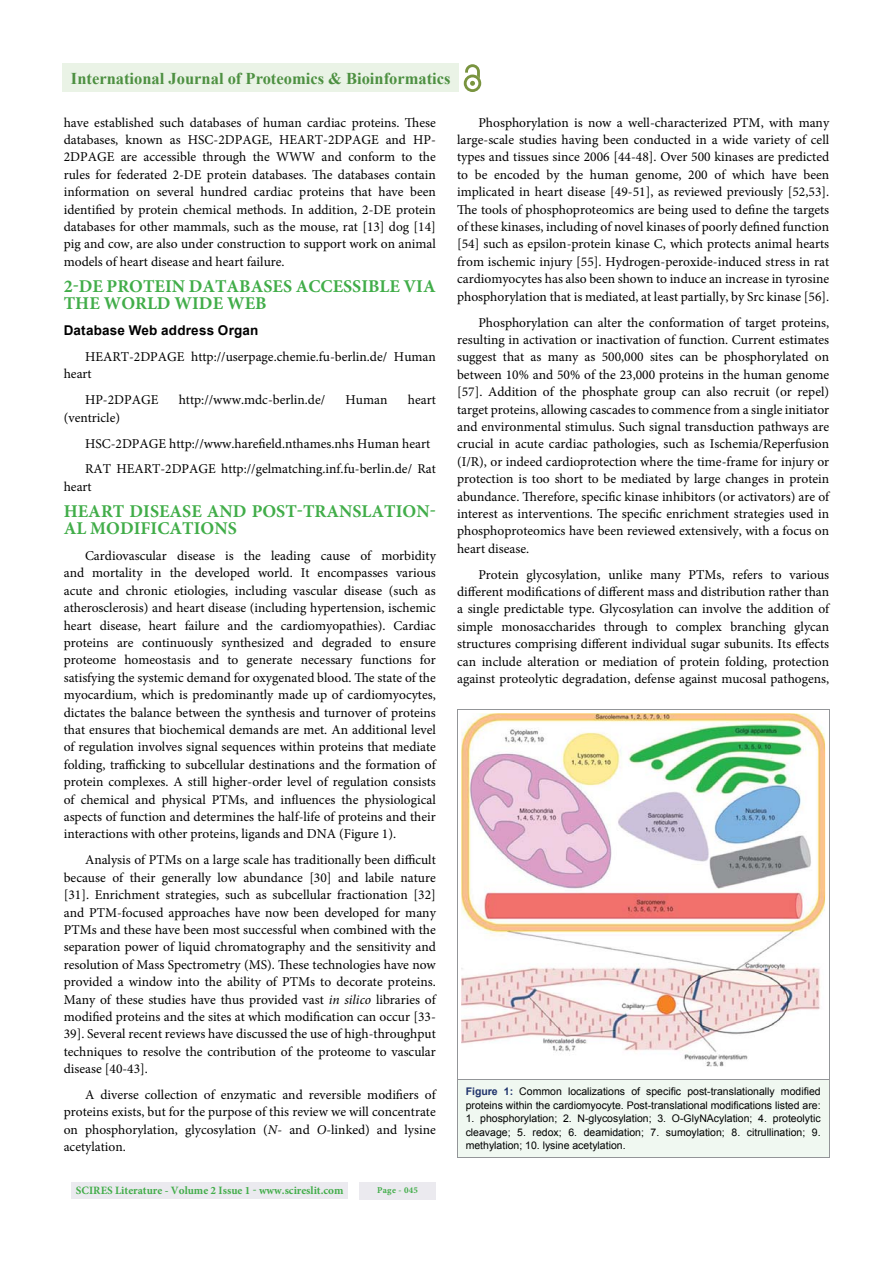
<style>
.page{position:relative;width:893px;height:1263px;background:#fff}
.page>*{position:absolute;margin:0;border:0;box-sizing:border-box;transform-origin:0 0}
.t1{font:700 18px/17.4px "Minion Pro";color:#41ad49}
.t2{font:700 16.5px "Times New Roman";color:#4d9041}
.t3{font:13.5px/17.4px "Minion Pro";color:#000;text-align:justify}
.t4{font:700 13.5px "Arial";letter-spacing:.015em;color:#000}
.t5{font:700 11.25px "Minion Pro";color:#41ad49}
.t6{font:10.5px/13.5px "Arial";color:#000}
.t7{font:700 9px "Minion Pro";letter-spacing:.03em;color:#41ad49}
.s1{font-style:italic}
.s2{font-weight:700;color:#20336c}
</style>
<div class="page">
<div style="left:62px;top:64px;width:397px;height:28px;background:#eaf3e6"></div>
<img style="left:478px;top:67px;width:2px;height:8px">
<img style="left:464px;top:75px;width:17px;height:17px">
<svg style="left:465px;top:64px;width:13px;height:23px"></svg>
<div style="left:72px;top:1182px;width:276px;height:17px;background:#ebeaef"></div>
<div style="left:359px;top:1182px;width:77px;height:17px;background:#ebeaef"></div>
<div style="left:457px;top:1079px;width:372px;height:79px;background:#f0f8f1"></div>
<hr style="left:457px;top:1079px;width:372px;height:1px;background:#939598">
<hr style="left:457px;top:1158px;width:372px;height:1px;background:#939598">
<img style="left:461px;top:713px;width:364px;height:353px;border-radius:4px">
<p class="t2" style="left:71px;top:69px;width:381px">International Journal of Proteomics &amp; Bioinformatics</p>
<p class="t3" style="left:64px;top:115px;width:374px">have established such databases of human cardiac proteins. These databases, known as HSC-2DPAGE, HEART-2DPAGE and HP-2DPAGE are accessible through the WWW and conform to the rules for federated 2-DE protein databases. The databases contain information on several hundred cardiac proteins that have been identified by protein chemical methods. In addition, 2-DE protein databases for other mammals, such as the mouse, rat [13] dog [14] pig and cow, are also under construction to support work on animal models of heart disease and heart failure.</p>
<h1 class="t1" style="left:64px;top:279px;width:374px">2-DE PROTEIN DATABASES ACCESSIBLE VIA<br>THE WORLD WIDE WEB</h1>
<p class="t4" style="left:64px;top:323px;width:196px">Database Web address Organ</p>
<p class="t3" style="left:64px;top:349px;width:374px;text-indent:21px">HEART-2DPAGE http://userpage.chemie.fu-berlin.de/ Human heart</p>
<p class="t3" style="left:85px;top:392px;width:75px">HP-2DPAGE</p>
<p class="t3" style="left:179px;top:392px;width:148px">http://www.mdc-berlin.de/</p>
<p class="t3" style="left:346px;top:392px;width:43px">Human</p>
<p class="t3" style="left:408px;top:392px;width:29px">heart</p>
<p class="t3" style="left:85px;top:405px;width:352px;line-height:26px;text-align:left;text-indent:-21px">(ventricle)<br>HSC-2DPAGE http://www.harefield.nthames.nhs Human heart<br>RAT HEART-2DPAGE http://gelmatching.inf.fu-berlin.de/ Rat</p>
<p class="t3" style="left:64px;top:479px;width:29px">heart</p>
<h1 class="t1" style="left:64px;top:504px;width:374px">HEART DISEASE AND POST-TRANSLATION-<br>AL MODIFICATIONS</h1>
<p class="t3" style="left:64px;top:548px;width:374px;text-indent:21px">Cardiovascular disease is the leading cause of morbidity and mortality in the developed world. It encompasses various acute and chronic etiologies, including vascular disease (such as atherosclerosis) and heart disease (including hypertension, ischemic heart disease, heart failure and the cardiomyopathies). Cardiac proteins are continuously synthesized and degraded to ensure proteome homeostasis and to generate necessary functions for satisfying the systemic demand for oxygenated blood. The state of the myocardium, which is predominantly made up of cardiomyocytes, dictates the balance between the synthesis and turnover of proteins that ensures that biochemical demands are met. An additional level of regulation involves signal sequences within proteins that mediate folding, trafficking to subcellular destinations and the formation of protein complexes. A still higher-order level of regulation consists of chemical and physical PTMs, and influences the physiological aspects of function and determines the half-life of proteins and their interactions with other proteins, ligands and DNA (Figure 1).</p>
<p class="t3" style="left:64px;top:853px;width:374px;text-indent:21px">Analysis of PTMs on a large scale has traditionally been difficult because of their generally low abundance [30] and labile nature [31]. Enrichment strategies, such as subcellular fractionation [32] and PTM-focused approaches have now been developed for many PTMs and these have been most successful when combined with the separation power of liquid chromatography and the sensitivity and resolution of Mass Spectrometry (MS). These technologies have now provided a window into the ability of PTMs to decorate proteins.<br>Many of these studies have thus provided vast <span class="s1">in silico</span> libraries of modified proteins and the sites at which modification can occur [33- 39]. Several recent reviews have discussed the use of high-throughput techniques to resolve the contribution of the proteome to vascular disease [40-43].</p>
<p class="t3" style="left:64px;top:1087px;width:374px;text-indent:21px">A diverse collection of enzymatic and reversible modifiers of proteins exists, but for the purpose of this review we will concentrate on phosphorylation, glycosylation (<span class="s1">N</span>- and <span class="s1">O</span>-linked) and lysine acetylation.</p>
<p class="t5" style="left:76px;top:1186px;width:269px">SCIRES Literature - Volume 2 Issue 1 - www.scireslit.com</p>
<p class="t7" style="left:377px;top:1186px;width:42px">Page - 045</p>
<p class="t3" style="left:457px;top:115px;width:374px;text-indent:21px">Phosphorylation is now a well-characterized PTM, with many large-scale studies having been conducted in a wide variety of cell types and tissues since 2006 [44-48]. Over 500 kinases are predicted to be encoded by the human genome, 200 of which have been implicated in heart disease [49-51], as reviewed previously [52,53].<br>The tools of phosphoproteomics are being used to define the targets of these kinases, including of novel kinases of poorly defined function [54] such as epsilon-protein kinase C, which protects animal hearts from ischemic injury [55]. Hydrogen-peroxide-induced stress in rat cardiomyocytes has also been shown to induce an increase in tyrosine phosphorylation that is mediated, at least partially, by Src kinase [56].</p>
<p class="t3" style="left:457px;top:315px;width:374px;text-indent:21px">Phosphorylation can alter the conformation of target proteins, resulting in activation or inactivation of function. Current estimates suggest that as many as 500,000 sites can be phosphorylated on between 10% and 50% of the 23,000 proteins in the human genome [57]. Addition of the phosphate group can also recruit (or repel) target proteins, allowing cascades to commence from a single initiator and environmental stimulus. Such signal transduction pathways are crucial in acute cardiac pathologies, such as Ischemia/Reperfusion (I/R), or indeed cardioprotection where the time-frame for injury or protection is too short to be mediated by large changes in protein abundance. Therefore, specific kinase inhibitors (or activators) are of interest as interventions. The specific enrichment strategies used in phosphoproteomics have been reviewed extensively, with a focus on heart disease.</p>
<p class="t3" style="left:457px;top:567px;width:374px;text-indent:21px">Protein glycosylation, unlike many PTMs, refers to various different modifications of different mass and distribution rather than a single predictable type. Glycosylation can involve the addition of simple monosaccharides through to complex branching glycan structures comprising different individual sugar subunits. Its effects can include alteration or mediation of protein folding, protection against proteolytic degradation, defense against mucosal pathogens,</p>
<p class="t6" style="left:466px;top:1085px;width:356px"><span class="s2">Figure 1:</span> Common localizations of specific post-translationally modified proteins within the cardiomyocyte. Post-translational modifications listed are:</p>
<p class="t6" style="left:466px;top:1112px;width:356px;text-align:justify">1. phosphorylation; 2. N-glycosylation; 3. O-GlyNAcylation; 4. proteolytic cleavage; 5. redox; 6. deamidation; 7. sumoylation; 8. citrullination; 9. methylation; 10. lysine acetylation.</p>
</div>
